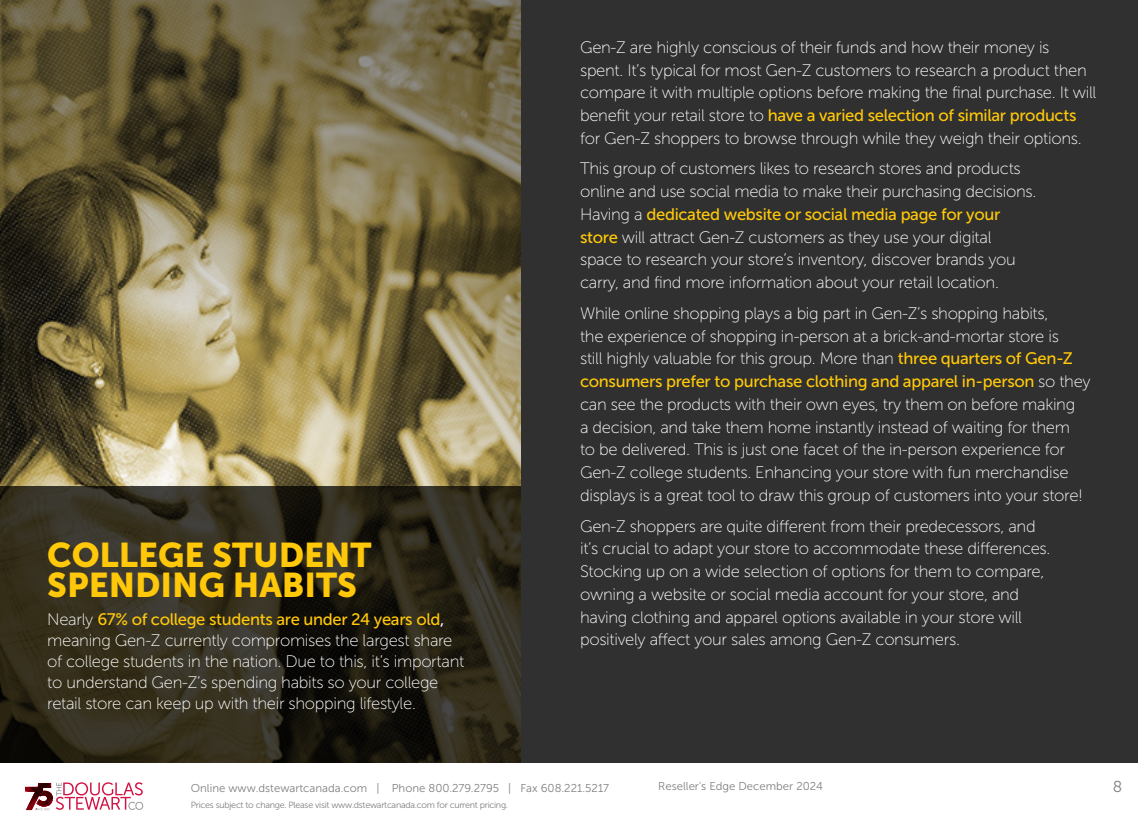
<style>
.page{position:relative;width:1138px;height:823px;background:#fff}
.page>*{position:absolute;margin:0;border:0;box-sizing:border-box;transform-origin:0 0}
.t1{font:34.12px/30.1px "Museo Sans 900";color:#ffc809}
.t2{font:16.62px/22.8px "Museo Sans 100";letter-spacing:-.02em;color:#fff}
.t3{font:16.62px "Museo Sans 500";letter-spacing:-.02em;color:#ffc809}
.t4{font:15.75px "Museo Sans 300";color:#808080}
.t5{font:11.38px "Museo Sans 300";color:#808080}
.t6{font:8.92px "Museo Sans 300";letter-spacing:-.03em;color:#808080}
.s1{font-family:"Museo Sans 100";color:#fff}
.s2{color:#fff}
.s3{font-family:"Museo Sans 500";color:#ffc809}
</style>
<div class="page">
<div style="left:520px;top:0;width:618px;height:822px;background:#303030"></div>
<img style="left:0;top:0;width:520px;height:486px">
<svg style="left:0;top:486px;width:520px;height:277px;background:#2c281a"></svg>
<div style="left:0;top:763px;width:1138px;height:59px;background:#fff"></div>
<svg style="left:25px;top:782px;width:118px;height:28px"></svg>
<h1 class="t1" style="left:47px;top:539px;width:326px">COLLEGE STUDENT<br>SPENDING HABITS</h1>
<p class="t3" style="left:47px;top:610px;width:398px"><span class="s1">Nearly</span> 67% of college students are under 24 years old<span class="s2">,</span></p>
<p class="t2" style="left:47px;top:630px;width:418px;line-height:21px">meaning Gen-Z currently compromises the largest share of college students in the nation. Due to this, it’s important to understand Gen-Z’s spending habits so your college retail store can keep up with their shopping lifestyle.</p>
<p class="t2" style="left:580px;top:36px;width:518px">Gen-Z are highly conscious of their funds and how their money is spent. It’s typical for most Gen-Z customers to research a product then compare it with multiple options before making the final purchase. It will</p>
<p class="t3" style="left:580px;top:106px;width:498px"><span class="s1">benefit your retail store to</span> have a varied selection of similar products</p>
<p class="t2" style="left:580px;top:123px;width:503px;line-height:30.6px">for Gen-Z shoppers to browse through while they weigh their options.<br>This group of customers likes to research stores and products</p>
<p class="t2" style="left:580px;top:180px;width:457px">online and use social media to make their purchasing decisions.</p>
<p class="t3" style="left:580px;top:205px;width:422px"><span class="s1">Having a</span> dedicated website or social media page for your</p>
<p class="t2" style="left:580px;top:226px;width:437px"><span class="s3">store</span> will attract Gen-Z customers as they use your digital space to research your store’s inventory, discover brands you carry, and find more information about your retail location.</p>
<p class="t2" style="left:580px;top:302px;width:494px">While online shopping plays a big part in Gen-Z’s shopping habits, the experience of shopping in-person at a brick-and-mortar store is still highly valuable for this group. More than <span class="s3">three quarters of Gen-Z</span></p>
<p class="t3" style="left:580px;top:372px;width:512px">consumers prefer to purchase clothing and apparel in-person <span class="s1">so they</span></p>
<p class="t2" style="left:580px;top:393px;width:504px">can see the products with their own eyes, try them on before making a decision, and take them home instantly instead of waiting for them to be delivered. This is just one facet of the in-person experience for Gen-Z college students. Enhancing your store with fun merchandise displays is a great tool to draw this group of customers into your store!</p>
<p class="t2" style="left:580px;top:514px;width:472px">Gen-Z shoppers are quite different from their predecessors, and it’s crucial to adapt your store to accommodate these differences.<br>Stocking up on a wide selection of options for them to compare, owning a website or social media account for your store, and having clothing and apparel options available in your store will positively affect your sales among Gen-Z consumers.</p>
<p class="t5" style="left:191px;top:782px;width:420px">Online www.dstewartcanada.com | Phone 800.279.2795 | Fax 608.221.5217</p>
<p class="t5" style="left:658px;top:780px;width:166px">Reseller's Edge December 2024</p>
<p class="t4" style="left:1112px;top:778px;width:11px">8</p>
<p class="t6" style="left:191px;top:800px;width:319px">Prices subject to change. Please visit www.dstewartcanada.com for current pricing.</p>
</div>
